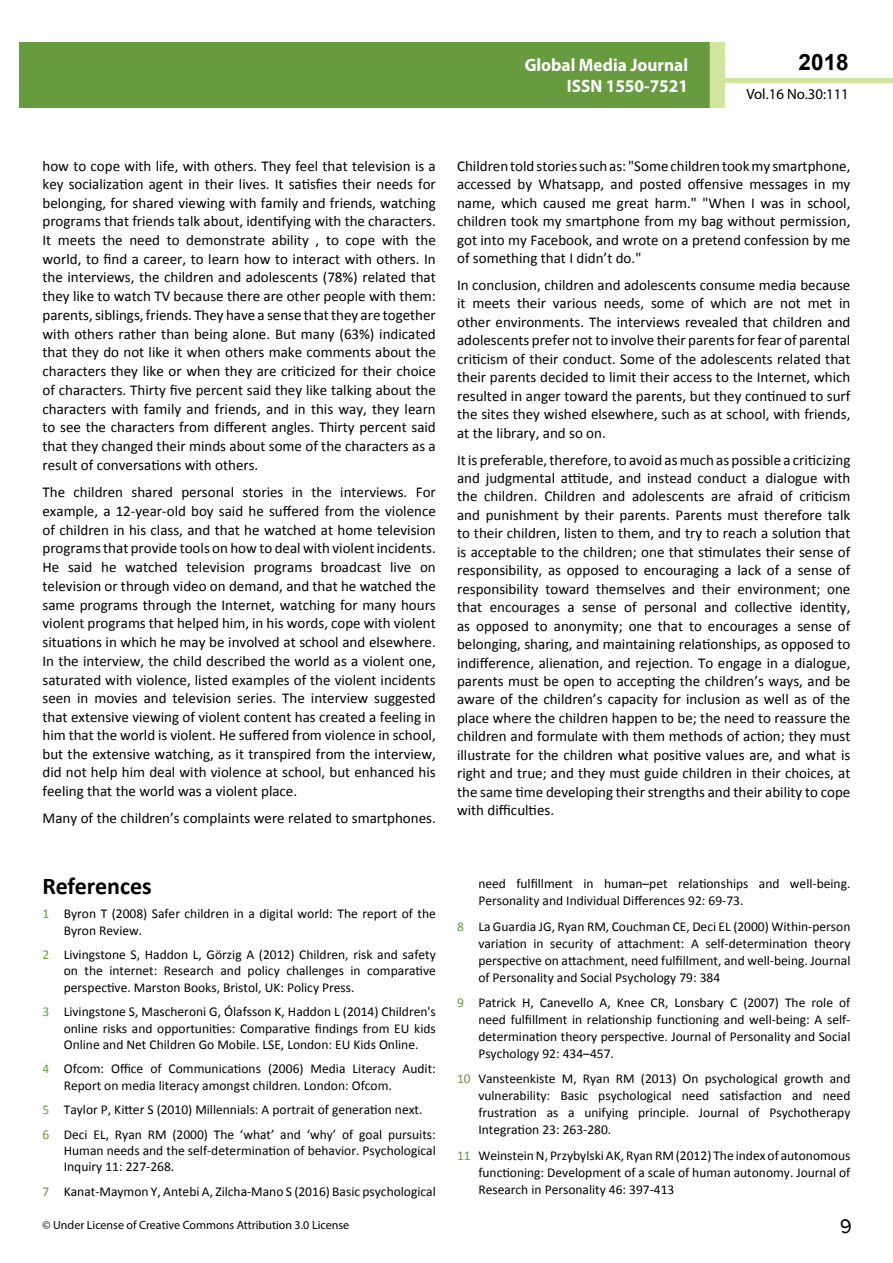
<style>
.page{position:relative;width:893px;height:1263px;background:#fff}
.page>*{position:absolute;margin:0;border:0;box-sizing:border-box;transform-origin:0 0}
.t1{font:25.5px "Tunga";color:#000}
.t2{font:700 24px "Calibri";color:#000}
.t3{font:700 22.5px "Arial";color:#000}
.t4{font:700 18px/21.6px "Myriad Pro";color:#fff;text-align:right;scale:.96 1}
.t5{font:15px/18.5px "Calibri";color:#000;text-align:justify}
.t6{font:14.85px "Myriad Pro";color:#000}
.t7{font:13.5px/17px "Calibri";color:#000;text-align:justify}
.t8{font:12px "Myriad Pro";color:#000}
.s1{color:#689a40}
</style>
<div class="page">
<hr style="left:725px;top:78px;width:168px;height:4px;background:#d0e69e">
<div style="left:19px;top:42px;width:690px;height:66px;background:#689a40"></div>
<div style="left:709px;top:42px;width:16px;height:66px;background:#d0e69e"></div>
<p class="t4" style="left:517px;top:53px;width:198px">ARCHIVOS DE MEDICINA<br>ISSN 1698-9465</p>
<h3 class="t3" style="left:799px;top:47px;width:52px">2018</h3>
<p class="t4" style="left:525px;top:53px;width:172px">Global Media Journal<br>ISSN 1550-7521</p>
<p class="t6" style="left:746px;top:84px;width:104px">Vol.16 No.30:111</p>
<p class="t5" style="left:43px;top:156px;width:395px">how to cope with life, with others. They feel that television is a key socialization agent in their lives. It satisfies their needs for belonging, for shared viewing with family and friends, watching programs that friends talk about, identifying with the characters.<br>It meets the need to demonstrate ability , to cope with the world, to find a career, to learn how to interact with others. In the interviews, the children and adolescents (78%) related that they like to watch TV because there are other people with them: parents, siblings, friends. They have a sense that they are together with others rather than being alone. But many (63%) indicated that they do not like it when others make comments about the characters they like or when they are criticized for their choice of characters. Thirty five percent said they like talking about the characters with family and friends, and in this way, they learn to see the characters from different angles. Thirty percent said that they changed their minds about some of the characters as a result of conversations with others.</p>
<p class="t5" style="left:43px;top:483px;width:395px">The children shared personal stories in the interviews. For example, a 12-year-old boy said he suffered from the violence of children in his class, and that he watched at home television programs that provide tools on how to deal with violent incidents.<br>He said he watched television programs broadcast live on television or through video on demand, and that he watched the same programs through the Internet, watching for many hours violent programs that helped him, in his words, cope with violent situations in which he may be involved at school and elsewhere.<br>In the interview, the child described the world as a violent one, saturated with violence, listed examples of the violent incidents seen in movies and television series. The interview suggested that extensive viewing of violent content has created a feeling in him that the world is violent. He suffered from violence in school, but the extensive watching, as it transpired from the interview, did not help him deal with violence at school, but enhanced his feeling that the world was a violent place.</p>
<p class="t5" style="left:43px;top:808px;width:395px">Many of the children’s complaints were related to smartphones.</p>
<h2 class="t2" style="left:43px;top:870px;width:111px">References</h2>
<p class="t7" style="left:64px;top:906px;width:374px;line-height:16.2px;text-indent:-21px"><span class="s1">1</span> Byron T (2008) Safer children in a digital world: The report of the<br>Byron Review.</p>
<p class="t7" style="left:64px;top:947px;width:374px;line-height:16.2px;text-indent:-21px"><span class="s1">2</span> Livingstone S, Haddon L, Görzig A (2012) Children, risk and safety on the internet: Research and policy challenges in comparative perspective. Marston Books, Bristol, UK: Policy Press.</p>
<p class="t7" style="left:64px;top:1004px;width:374px;line-height:16.2px;text-indent:-21px"><span class="s1">3</span> Livingstone S, Mascheroni G, Ólafsson K, Haddon L (2014) Children's online risks and opportunities: Comparative findings from EU kids Online and Net Children Go Mobile. LSE, London: EU Kids Online.</p>
<p class="t7" style="left:64px;top:1061px;width:374px;line-height:16.2px;text-indent:-21px"><span class="s1">4</span> Ofcom: Office of Communications (2006) Media Literacy Audit:<br>Report on media literacy amongst children. London: Ofcom.</p>
<p class="t7" style="left:43px;top:1097px;width:395px;line-height:24.8px"><span class="s1">5</span> Taylor P, Kitter S (2010) Millennials: A portrait of generation next.<br><span class="s1">6</span> Deci EL, Ryan RM (2000) The ‘what’ and ‘why’ of goal pursuits:</p>
<p class="t7" style="left:64px;top:1143px;width:374px;line-height:16.2px">Human needs and the self-determination of behavior. Psychological<br>Inquiry 11: 227-268.</p>
<p class="t7" style="left:43px;top:1183px;width:395px"><span class="s1">7</span> Kanat-Maymon Y, Antebi A, Zilcha-Mano S (2016) Basic psychological</p>
<p class="t8" style="left:43px;top:1218px;width:308px">© Under License of Creative Commons Attribution 3.0 License</p>
<p class="t5" style="left:457px;top:157px;width:395px">Children told stories such as: "Some children took my smartphone, accessed by Whatsapp, and posted offensive messages in my name, which caused me great harm." "When I was in school, children took my smartphone from my bag without permission, got into my Facebook, and wrote on a pretend confession by me of something that I didn’t do."</p>
<p class="t5" style="left:457px;top:276px;width:395px">In conclusion, children and adolescents consume media because it meets their various needs, some of which are not met in other environments. The interviews revealed that children and adolescents prefer not to involve their parents for fear of parental criticism of their conduct. Some of the adolescents related that their parents decided to limit their access to the Internet, which resulted in anger toward the parents, but they continued to surf the sites they wished elsewhere, such as at school, with friends, at the library, and so on.</p>
<p class="t5" style="left:457px;top:450px;width:395px">It is preferable, therefore, to avoid as much as possible a criticizing and judgmental attitude, and instead conduct a dialogue with the children. Children and adolescents are afraid of criticism and punishment by their parents. Parents must therefore talk to their children, listen to them, and try to reach a solution that is acceptable to the children; one that stimulates their sense of responsibility, as opposed to encouraging a lack of a sense of responsibility toward themselves and their environment; one that encourages a sense of personal and collective identity, as opposed to anonymity; one that to encourages a sense of belonging, sharing, and maintaining relationships, as opposed to indifference, alienation, and rejection. To engage in a dialogue, parents must be open to accepting the children’s ways, and be aware of the children’s capacity for inclusion as well as of the place where the children happen to be; the need to reassure the children and formulate with them methods of action; they must illustrate for the children what positive values are, and what is right and true; and they must guide children in their choices, at the same time developing their strengths and their ability to cope with difficulties.</p>
<p class="t7" style="left:478px;top:875px;width:374px">need fulfillment in human–pet relationships and well-being.<br>Personality and Individual Differences 92: 69-73.</p>
<p class="t7" style="left:478px;top:918px;width:374px;text-indent:-21px"><span class="s1">8</span> La Guardia JG, Ryan RM, Couchman CE, Deci EL (2000) Within-person variation in security of attachment: A self-determination theory perspective on attachment, need fulfillment, and well-being. Journal of Personality and Social Psychology 79: 384</p>
<p class="t7" style="left:478px;top:994px;width:374px;text-indent:-21px"><span class="s1">9</span> Patrick H, Canevello A, Knee CR, Lonsbary C (2007) The role of need fulfillment in relationship functioning and well-being: A self&shy;determination theory perspective. Journal of Personality and Social Psychology 92: 434–457.</p>
<p class="t7" style="left:478px;top:1070px;width:374px;text-indent:-21px"><span class="s1">10</span> Vansteenkiste M, Ryan RM (2013) On psychological growth and vulnerability: Basic psychological need satisfaction and need frustration as a unifying principle. Journal of Psychotherapy Integration 23: 263-280.</p>
<p class="t7" style="left:478px;top:1147px;width:374px;text-indent:-21px"><span class="s1">11</span> Weinstein N, Przybylski AK, Ryan RM (2012) The index of autonomous functioning: Development of a scale of human autonomy. Journal of Research in Personality 46: 397-413</p>
<h1 class="t1" style="left:840px;top:1209px;width:14px">9</h1>
</div>
